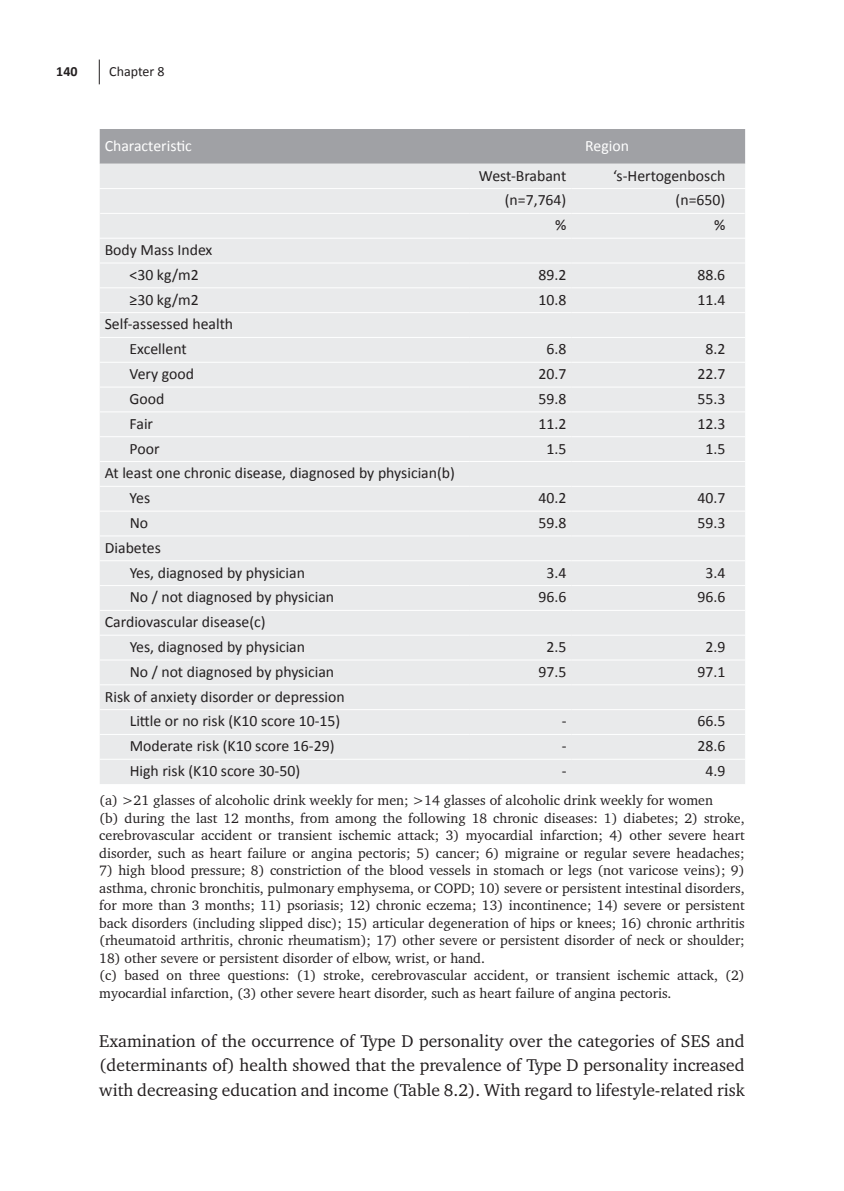
<style>
.page{position:relative;width:844px;height:1191px;background:#fff}
.page>*{position:absolute;margin:0;border:0;box-sizing:border-box;transform-origin:0 0}
.t1{font:17.5px/24.5px "Charter IT Cby BT";color:#231f20;text-align:justify}
.t2{font:15.75px/24.8px "Calibri";color:#231f20}
.t3{font:15.75px "Calibri";color:#fff}
.t4{font:14px/17.5px "Charter IT Cby BT";color:#231f20}
.t5{font:14px "Calibri";color:#231f20}
.t6{font:700 14px "Calibri";color:#231f20}
</style>
<div class="page">
<svg style="left:99px;top:60px;width:1px;height:24px"></svg>
<div style="left:100px;top:129px;width:645px;height:35px;background:#a0a1a5"></div>
<div style="left:100px;top:164px;width:645px;height:620px;background:#e9eaeb"></div>
<hr style="left:100px;top:262px;width:369px;height:1px;background:#fff">
<hr style="left:469px;top:262px;width:102px;height:1px;background:#fff">
<hr style="left:571px;top:262px;width:174px;height:1px;background:#fff">
<hr style="left:100px;top:287px;width:369px;height:1px;background:#fff">
<hr style="left:469px;top:287px;width:102px;height:1px;background:#fff">
<hr style="left:571px;top:287px;width:174px;height:1px;background:#fff">
<hr style="left:100px;top:312px;width:369px;height:1px;background:#fff">
<hr style="left:469px;top:312px;width:102px;height:1px;background:#fff">
<hr style="left:571px;top:312px;width:174px;height:1px;background:#fff">
<hr style="left:100px;top:337px;width:369px;height:1px;background:#fff">
<hr style="left:469px;top:337px;width:102px;height:1px;background:#fff">
<hr style="left:571px;top:337px;width:174px;height:1px;background:#fff">
<hr style="left:100px;top:362px;width:369px;height:1px;background:#fff">
<hr style="left:469px;top:362px;width:102px;height:1px;background:#fff">
<hr style="left:571px;top:362px;width:174px;height:1px;background:#fff">
<hr style="left:100px;top:386px;width:369px;height:1px;background:#fff">
<hr style="left:469px;top:386px;width:102px;height:1px;background:#fff">
<hr style="left:571px;top:386px;width:174px;height:1px;background:#fff">
<hr style="left:100px;top:411px;width:369px;height:1px;background:#fff">
<hr style="left:469px;top:411px;width:102px;height:1px;background:#fff">
<hr style="left:571px;top:411px;width:174px;height:1px;background:#fff">
<hr style="left:100px;top:436px;width:369px;height:1px;background:#fff">
<hr style="left:469px;top:436px;width:102px;height:1px;background:#fff">
<hr style="left:571px;top:436px;width:174px;height:1px;background:#fff">
<hr style="left:100px;top:461px;width:369px;height:1px;background:#fff">
<hr style="left:469px;top:461px;width:102px;height:1px;background:#fff">
<hr style="left:571px;top:461px;width:174px;height:1px;background:#fff">
<hr style="left:100px;top:486px;width:369px;height:1px;background:#fff">
<hr style="left:469px;top:486px;width:102px;height:1px;background:#fff">
<hr style="left:571px;top:486px;width:174px;height:1px;background:#fff">
<hr style="left:100px;top:511px;width:369px;height:1px;background:#fff">
<hr style="left:469px;top:511px;width:102px;height:1px;background:#fff">
<hr style="left:571px;top:511px;width:174px;height:1px;background:#fff">
<hr style="left:100px;top:535px;width:369px;height:1px;background:#fff">
<hr style="left:469px;top:535px;width:102px;height:1px;background:#fff">
<hr style="left:571px;top:535px;width:174px;height:1px;background:#fff">
<hr style="left:100px;top:560px;width:369px;height:1px;background:#fff">
<hr style="left:469px;top:560px;width:102px;height:1px;background:#fff">
<hr style="left:571px;top:560px;width:174px;height:1px;background:#fff">
<hr style="left:100px;top:585px;width:369px;height:1px;background:#fff">
<hr style="left:469px;top:585px;width:102px;height:1px;background:#fff">
<hr style="left:571px;top:585px;width:174px;height:1px;background:#fff">
<hr style="left:100px;top:610px;width:369px;height:1px;background:#fff">
<hr style="left:469px;top:610px;width:102px;height:1px;background:#fff">
<hr style="left:571px;top:610px;width:174px;height:1px;background:#fff">
<hr style="left:100px;top:635px;width:369px;height:1px;background:#fff">
<hr style="left:469px;top:635px;width:102px;height:1px;background:#fff">
<hr style="left:571px;top:635px;width:174px;height:1px;background:#fff">
<hr style="left:100px;top:659px;width:369px;height:1px;background:#fff">
<hr style="left:469px;top:659px;width:102px;height:1px;background:#fff">
<hr style="left:571px;top:659px;width:174px;height:1px;background:#fff">
<hr style="left:100px;top:684px;width:369px;height:1px;background:#fff">
<hr style="left:469px;top:684px;width:102px;height:1px;background:#fff">
<hr style="left:571px;top:684px;width:174px;height:1px;background:#fff">
<hr style="left:100px;top:709px;width:369px;height:1px;background:#fff">
<hr style="left:469px;top:709px;width:102px;height:1px;background:#fff">
<hr style="left:571px;top:709px;width:174px;height:1px;background:#fff">
<hr style="left:100px;top:734px;width:369px;height:1px;background:#fff">
<hr style="left:469px;top:734px;width:102px;height:1px;background:#fff">
<hr style="left:571px;top:734px;width:174px;height:1px;background:#fff">
<hr style="left:100px;top:759px;width:369px;height:1px;background:#fff">
<hr style="left:469px;top:759px;width:102px;height:1px;background:#fff">
<hr style="left:571px;top:759px;width:174px;height:1px;background:#fff">
<hr style="left:99px;top:238px;width:370px;height:1px;background:#fff">
<hr style="left:469px;top:238px;width:102px;height:1px;background:#fff">
<hr style="left:571px;top:238px;width:174px;height:1px;background:#fff">
<hr style="left:99px;top:188px;width:370px;height:1px;background:#fff">
<hr style="left:469px;top:188px;width:102px;height:1px;background:#fff">
<hr style="left:571px;top:188px;width:174px;height:1px;background:#fff">
<hr style="left:100px;top:213px;width:369px;height:1px;background:#fff">
<hr style="left:469px;top:213px;width:102px;height:1px;background:#fff">
<hr style="left:571px;top:213px;width:173px;height:1px;background:#fff">
<p class="t6" style="left:56px;top:63px;width:23px">140</p>
<p class="t5" style="left:109px;top:63px;width:57px">Chapter 8</p>
<p class="t3" style="left:105px;top:136px;width:89px">Characteristic</p>
<p class="t3" style="left:585px;top:136px;width:45px">Region</p>
<p class="t2" style="left:479px;top:162px;width:89px">West-Brabant</p>
<p class="t2" style="left:613px;top:162px;width:114px">‘s-Hertogenbosch</p>
<p class="t2" style="left:504px;top:187px;width:63px">(n=7,764)</p>
<p class="t2" style="left:675px;top:187px;width:51px">(n=650)</p>
<p class="t2" style="left:555px;top:212px;width:13px">%</p>
<p class="t2" style="left:713px;top:212px;width:13px">%</p>
<p class="t2" style="left:129px;top:237px;width:84px;text-indent:-25px">Body Mass Index &lt;30 kg/m2</p>
<p class="t2" style="left:538px;top:261px;width:29px">89.2</p>
<p class="t2" style="left:697px;top:261px;width:29px">88.6</p>
<p class="t2" style="left:129px;top:286px;width:71px">≥30 kg/m2</p>
<p class="t2" style="left:538px;top:286px;width:29px">10.8</p>
<p class="t2" style="left:697px;top:286px;width:29px">11.4</p>
<p class="t2" style="left:130px;top:311px;width:105px;text-indent:-25px">Self-assessed health<br>Excellent</p>
<p class="t2" style="left:546px;top:336px;width:21px">6.8</p>
<p class="t2" style="left:705px;top:336px;width:21px">8.2</p>
<p class="t2" style="left:130px;top:361px;width:66px">Very good</p>
<p class="t2" style="left:538px;top:361px;width:29px">20.7</p>
<p class="t2" style="left:697px;top:361px;width:29px">22.7</p>
<p class="t2" style="left:130px;top:385px;width:36px">Good</p>
<p class="t2" style="left:538px;top:385px;width:29px">59.8</p>
<p class="t2" style="left:697px;top:385px;width:29px">55.3</p>
<p class="t2" style="left:130px;top:410px;width:25px">Fair</p>
<p class="t2" style="left:538px;top:410px;width:29px">11.2</p>
<p class="t2" style="left:697px;top:410px;width:29px">12.3</p>
<p class="t2" style="left:130px;top:435px;width:31px">Poor</p>
<p class="t2" style="left:546px;top:435px;width:21px">1.5</p>
<p class="t2" style="left:705px;top:435px;width:21px">1.5</p>
<p class="t2" style="left:130px;top:460px;width:327px;text-indent:-25px">At least one chronic disease, diagnosed by physician(b)<br>Yes</p>
<p class="t2" style="left:538px;top:485px;width:29px">40.2</p>
<p class="t2" style="left:697px;top:485px;width:29px">40.7</p>
<p class="t2" style="left:130px;top:509px;width:20px">No</p>
<p class="t2" style="left:538px;top:509px;width:29px">59.8</p>
<p class="t2" style="left:697px;top:509px;width:29px">59.3</p>
<p class="t2" style="left:130px;top:534px;width:177px;text-indent:-25px">Diabetes<br>Yes, diagnosed by physician</p>
<p class="t2" style="left:546px;top:559px;width:21px">3.4</p>
<p class="t2" style="left:705px;top:559px;width:21px">3.4</p>
<p class="t2" style="left:130px;top:584px;width:206px">No / not diagnosed by physician</p>
<p class="t2" style="left:538px;top:584px;width:29px">96.6</p>
<p class="t2" style="left:697px;top:584px;width:29px">96.6</p>
<p class="t2" style="left:130px;top:609px;width:177px;text-indent:-25px">Cardiovascular disease(c)<br>Yes, diagnosed by physician</p>
<p class="t2" style="left:546px;top:633px;width:21px">2.5</p>
<p class="t2" style="left:705px;top:633px;width:21px">2.9</p>
<p class="t2" style="left:130px;top:658px;width:206px">No / not diagnosed by physician</p>
<p class="t2" style="left:538px;top:658px;width:29px">97.5</p>
<p class="t2" style="left:697px;top:658px;width:29px">97.1</p>
<p class="t2" style="left:105px;top:683px;width:241px;text-align:right">Risk of anxiety disorder or depression<br>Little or no risk (K10 score 10-15)</p>
<p class="t2" style="left:561px;top:708px;width:6px">-</p>
<p class="t2" style="left:697px;top:708px;width:29px">66.5</p>
<p class="t2" style="left:130px;top:733px;width:206px">Moderate risk (K10 score 16-29)</p>
<p class="t2" style="left:561px;top:733px;width:6px">-</p>
<p class="t2" style="left:697px;top:733px;width:29px">28.6</p>
<p class="t2" style="left:130px;top:757px;width:172px">High risk (K10 score 30-50)</p>
<p class="t2" style="left:561px;top:757px;width:6px">-</p>
<p class="t2" style="left:705px;top:757px;width:21px">4.9</p>
<p class="t4" style="left:99px;top:791px;width:646px">(a) &gt;21 glasses of alcoholic drink weekly for men; &gt;14 glasses of alcoholic drink weekly for women<br>(b) during the last 12 months, from among the following 18 chronic diseases: 1) diabetes; 2) stroke, cerebrovascular accident or transient ischemic attack; 3) myocardial infarction; 4) other severe heart disorder, such as heart failure or angina pectoris; 5) cancer; 6) migraine or regular severe headaches;</p>
<p class="t4" style="left:99px;top:861px;width:646px;text-align:justify">7) high blood pressure; 8) constriction of the blood vessels in stomach or legs (not varicose veins); 9) asthma, chronic bronchitis, pulmonary emphysema, or COPD; 10) severe or persistent intestinal disorders, for more than 3 months; 11) psoriasis; 12) chronic eczema; 13) incontinence; 14) severe or persistent back disorders (including slipped disc); 15) articular degeneration of hips or knees; 16) chronic arthritis (rheumatoid arthritis, chronic rheumatism); 17) other severe or persistent disorder of neck or shoulder;</p>
<p class="t4" style="left:99px;top:948px;width:646px">18) other severe or persistent disorder of elbow, wrist, or hand.<br>(c) based on three questions: (1) stroke, cerebrovascular accident, or transient ischemic attack, (2) myocardial infarction, (3) other severe heart disorder, such as heart failure of angina pectoris.</p>
<p class="t1" style="left:99px;top:1028px;width:646px">Examination of the occurrence of Type D personality over the categories of SES and (determinants of) health showed that the prevalence of Type D personality increased with decreasing education and income (Table 8.2). With regard to lifestyle-related risk</p>
</div>
